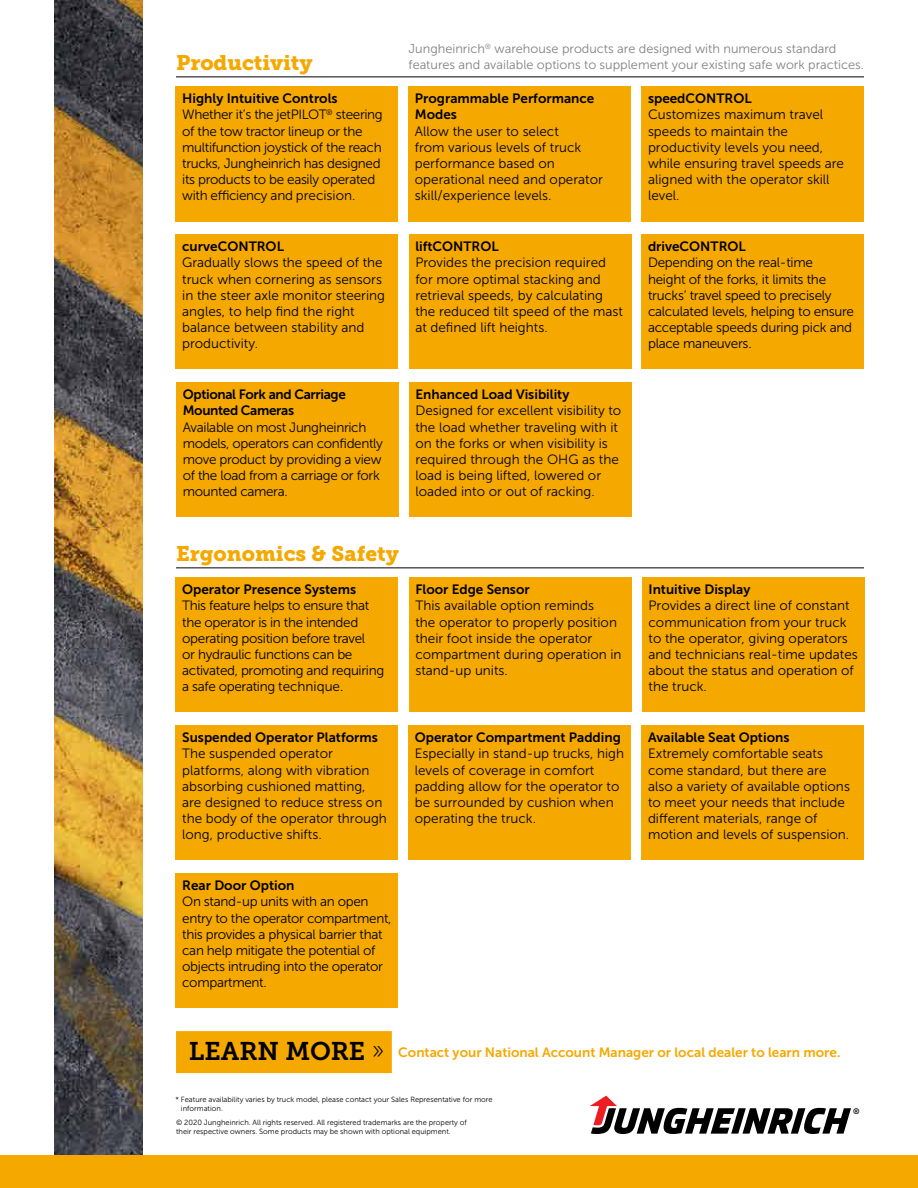
<style>
.page{position:relative;width:918px;height:1188px;background:#fff}
.page>*{position:absolute;margin:0;border:0;box-sizing:border-box;transform-origin:0 0}
.t1{font:25.5px "Museo Slab 700";letter-spacing:-.005em;color:#000}
.t2{font:21px "Museo Slab 900";color:#f5a800}
.t3{font:13.5px/16.2px "Museo Sans 300";color:#000}
.t4{font:13.5px/16.2px "Museo Sans 300";letter-spacing:-.025em;color:#000}
.t5{font:13.5px/16.2px "Museo Sans 700";color:#000}
.t6{font:13.5px/16.2px "Museo Sans 300";letter-spacing:-.02em;color:#000}
.t7{font:13.5px "Museo Sans 700";color:#f5a800}
.t8{font:13.5px/16.2px "Museo Sans 700";letter-spacing:-.025em;color:#000}
.t9{font:12.75px/16.2px "Museo Sans 300";color:#808285}
.t10{font:7.95px "Museo Sans 700";color:#000}
.t11{font:7.5px/9px "Museo Sans 300";color:#000}
.s1{font-family:"Museo Sans 100"}
</style>
<div class="page">
<img style="left:54px;top:0;width:88px;height:1156px">
<div style="left:0;top:1156px;width:918px;height:32px;background:#f5a800"></div>
<div style="left:176px;top:1031px;width:216px;height:42px;background:#f5a800"></div>
<svg style="left:590px;top:1096px;width:261px;height:38px"></svg>
<div style="left:408px;top:86px;width:223px;height:135px;background:#f5a800"></div>
<div style="left:176px;top:86px;width:222px;height:135px;background:#f5a800"></div>
<div style="left:409px;top:234px;width:222px;height:135px;background:#f5a800"></div>
<div style="left:176px;top:234px;width:222px;height:135px;background:#f5a800"></div>
<hr style="left:176px;top:76px;width:688px;height:1px;background:#000">
<div style="left:641px;top:86px;width:223px;height:135px;background:#f5a800"></div>
<div style="left:409px;top:382px;width:222px;height:135px;background:#f5a800"></div>
<div style="left:642px;top:577px;width:223px;height:135px;background:#f5a800"></div>
<div style="left:176px;top:725px;width:222px;height:135px;background:#f5a800"></div>
<div style="left:176px;top:382px;width:223px;height:135px;background:#f5a800"></div>
<div style="left:408px;top:725px;width:223px;height:135px;background:#f5a800"></div>
<div style="left:176px;top:577px;width:222px;height:135px;background:#f5a800"></div>
<div style="left:641px;top:725px;width:223px;height:135px;background:#f5a800"></div>
<div style="left:176px;top:873px;width:222px;height:135px;background:#f5a800"></div>
<div style="left:409px;top:577px;width:222px;height:135px;background:#f5a800"></div>
<hr style="left:176px;top:567px;width:688px;height:1px;background:#000">
<div style="left:641px;top:234px;width:223px;height:135px;background:#f5a800"></div>
<h2 class="t2" style="left:176px;top:50px;width:138px">Productivity</h2>
<p class="t5" style="left:182px;top:91px;width:157px">Highly Intuitive Controls</p>
<p class="t4" style="left:182px;top:107px;width:202px">Whether it’s the jetPILOT<sup>®</sup> steering of the tow tractor lineup or the multifunction joystick of the reach trucks, Jungheinrich has designed its products to be easily operated with efficiency and precision.</p>
<p class="t5" style="left:182px;top:238px;width:103px">curveCONTROL</p>
<p class="t3" style="left:182px;top:255px;width:204px">Gradually slows the speed of the truck when cornering as sensors in the steer axle monitor steering angles, to help find the right balance between stability and productivity.</p>
<p class="t8" style="left:183px;top:386px;width:165px">Optional Fork and Carriage<br>Mounted Cameras</p>
<p class="t4" style="left:183px;top:419px;width:202px">Available on most Jungheinrich models, operators can confidently move product by providing a view of the load from a carriage or fork mounted camera.</p>
<p class="t9" style="left:409px;top:40px;width:457px">Jungheinrich<sup>®</sup> warehouse products are designed with numerous standard features and available options to supplement your existing safe work practices.</p>
<p class="t5" style="left:415px;top:91px;width:181px">Programmable Performance<br>Modes</p>
<p class="t3" style="left:415px;top:123px;width:190px">Allow the user to select<br>from various levels of truck performance based on operational need and operator skill/experience levels.</p>
<p class="t5" style="left:415px;top:238px;width:85px">liftCONTROL</p>
<p class="t3" style="left:415px;top:255px;width:209px">Provides the precision required for more optimal stacking and retrieval speeds, by calculating the reduced tilt speed of the mast at defined lift heights.</p>
<p class="t5" style="left:415px;top:386px;width:156px">Enhanced Load Visibility</p>
<p class="t3" style="left:415px;top:403px;width:207px">Designed for excellent visibility to the load whether traveling with it on the forks or when visibility is required through the OHG as the load is being lifted, lowered or loaded into or out of racking.</p>
<p class="t5" style="left:648px;top:91px;width:105px">speedCONTROL</p>
<p class="t3" style="left:648px;top:107px;width:198px">Customizes maximum travel speeds to maintain the productivity levels you need, while ensuring travel speeds are aligned with the operator skill level.</p>
<p class="t5" style="left:648px;top:238px;width:99px">driveCONTROL</p>
<p class="t6" style="left:648px;top:255px;width:208px">Depending on the real-time<br>height of the forks, it limits the trucks’ travel speed to precisely calculated levels, helping to ensure acceptable speeds during pick and place maneuvers.</p>
<h2 class="t2" style="left:176px;top:541px;width:224px">Ergonomics &amp; Safety</h2>
<p class="t5" style="left:182px;top:581px;width:175px">Operator Presence Systems</p>
<p class="t4" style="left:182px;top:598px;width:203px">This feature helps to ensure that the operator is in the intended operating position before travel<br>or hydraulic functions can be activated, promoting and requiring a safe operating technique.</p>
<p class="t5" style="left:182px;top:729px;width:197px">Suspended Operator Platforms</p>
<p class="t3" style="left:182px;top:746px;width:206px">The suspended operator platforms, along with vibration absorbing cushioned matting, are designed to reduce stress on the body of the operator through long, productive shifts.</p>
<p class="t5" style="left:182px;top:877px;width:114px">Rear Door Option</p>
<p class="t4" style="left:182px;top:894px;width:211px">On stand-up units with an open entry to the operator compartment, this provides a physical barrier that can help mitigate the potential of objects intruding into the operator compartment.</p>
<p class="t5" style="left:415px;top:581px;width:116px">Floor Edge Sensor</p>
<p class="t3" style="left:415px;top:598px;width:208px">This available option reminds<br>the operator to properly position their foot inside the operator compartment during operation in stand-up units.</p>
<p class="t5" style="left:415px;top:729px;width:208px">Operator Compartment Padding</p>
<p class="t3" style="left:415px;top:746px;width:211px">Especially in stand-up trucks, high levels of coverage in comfort padding allow for the operator to be surrounded by cushion when operating the truck.</p>
<p class="t5" style="left:649px;top:581px;width:103px">Intuitive Display</p>
<p class="t3" style="left:649px;top:598px;width:211px">Provides a direct line of constant communication from your truck to the operator, giving operators and technicians real-time updates about the status and operation of the truck.</p>
<p class="t5" style="left:648px;top:729px;width:143px">Available Seat Options</p>
<p class="t3" style="left:648px;top:746px;width:203px">Extremely comfortable seats come standard, but there are also a variety of available options to meet your needs that include different materials, range of motion and levels of suspension.</p>
<h1 class="t1" style="left:189px;top:1036px;width:198px">LEARN MORE <span class="s1">»</span></h1>
<p class="t7" style="left:398px;top:1045px;width:444px">Contact your National Account Manager or local dealer to learn more.</p>
<p class="t11" style="left:181px;top:1095px;width:313px;text-indent:-5px">* Feature availability varies by truck model, please contact your Sales Representative for more information.</p>
<p class="t11" style="left:176px;top:1118px;width:293px">© 2020 Jungheinrich. All rights reserved. All registered trademarks are the property of their respective owners. Some products may be shown with optional equipment.</p>
<p class="t10" style="left:853px;top:1107px;width:8px">®</p>
</div>
